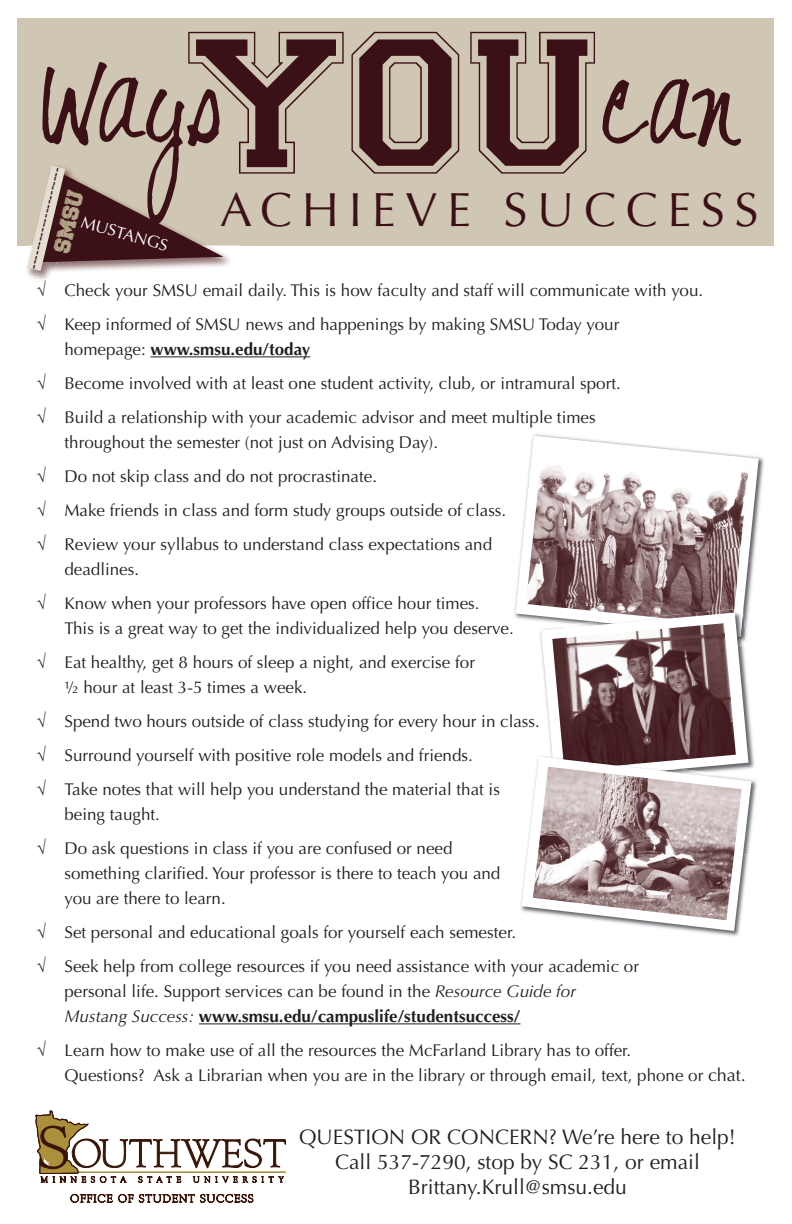
<style>
.page{position:relative;width:792px;height:1224px;background:#fff}
.page>*{position:absolute;margin:0;border:0;box-sizing:border-box;transform-origin:0 0}
.t1{font:120px "Shelter Me";color:#3b1117}
.t2{font:48px "Optima";letter-spacing:.2em;color:#3b1117}
.t3{font:21px/25px "Optima";color:#231f20;text-align:center}
.t4{font:20.1px "Collegiate Black FLF";color:#b2a387}
.t5{font:17px/34px "Optima";color:#231f20}
.t6{font:16.6px "Optima";color:#fff}
.t7{font:14.2px "Helvetica";color:#3b1117}
.s1{font-family:"Collegiate FLF";font-size:170.2px}
.s2{font-weight:700}
.s3{font-style:italic}
.s4{font-size:18px}
</style>
<div class="page">
<div style="left:18px;top:18px;width:756px;height:227px;background:#d0c6b4"></div>
<img style="left:223px;top:245px;width:17px;height:21px">
<img style="left:21px;top:245px;width:27px;height:35px">
<img style="left:36px;top:271px;width:20px;height:6px">
<svg style="left:27px;top:166px;width:196px;height:105px"></svg>
<svg style="left:36px;top:1111px;width:250px;height:92px"></svg>
<img style="left:514px;top:434px;width:250px;height:183px">
<svg style="left:516px;top:436px;width:243px;height:185px"></svg>
<img style="left:526px;top:446px;width:223px;height:171px">
<img style="left:748px;top:695px;width:7px;height:73px">
<img style="left:596px;top:608px;width:147px;height:5px">
<img style="left:651px;top:609px;width:83px;height:4px">
<svg style="left:541px;top:613px;width:207px;height:139px"></svg>
<img style="left:552px;top:623px;width:184px;height:129px">
<img style="left:520px;top:752px;width:232px;height:185px">
<img style="left:752px;top:780px;width:5px;height:45px">
<img style="left:548px;top:754px;width:4px;height:3px">
<img style="left:552px;top:754px;width:128px;height:3px">
<img style="left:563px;top:755px;width:73px;height:2px">
<svg style="left:521px;top:757px;width:231px;height:174px"></svg>
<img style="left:533px;top:767px;width:209px;height:153px">
<hr style="left:150px;top:356px;width:160px;height:1px;background:#231f20">
<hr style="left:199px;top:1023px;width:321px;height:1px;background:#231f20">
<h1 class="t1" style="left:40px;top:30px;width:703px">Ways<span class="s1">YOU</span>can</h1>
<p class="t7" style="left:24px;top:266px;width:106px;rotate:-76deg">----------------------</p>
<p class="t4" style="left:53px;top:250px;width:65px;rotate:-76deg">SMSU</p>
<h2 class="t2" style="left:220px;top:181px;width:540px">AChIEvE SUCCESS</h2>
<p class="t6" style="left:84px;top:213px;width:91px;rotate:15deg">MUSTANgS</p>
<p class="t5" style="left:37px;top:274px;width:668px">√ Check your SMSU email daily. This is how faculty and staff will communicate with you. √ Keep informed of SMSU news and happenings by making SMSU Today your</p>
<p class="t5" style="left:37px;top:333px;width:586px;text-indent:28px">homepage: <span class="s2">www.smsu.edu/today<br></span>√ Become involved with at least one student activity, club, or intramural sport. √ Build a relationship with your academic advisor and meet multiple times</p>
<p class="t5" style="left:37px;top:426px;width:471px;text-indent:28px">throughout the semester (not just on Advising Day).<br>√ Do not skip class and do not procrastinate.<br>√ Make friends in class and form study groups outside of class. √ Review your syllabus to understand class expectations and</p>
<p class="t5" style="left:37px;top:553px;width:445px;text-indent:28px">deadlines.<br>√ Know when your professors have open office hour times.</p>
<p class="t5" style="left:37px;top:612px;width:479px;text-indent:28px">This is a great way to get the individualized help you deserve. √ Eat healthy, get 8 hours of sleep a night, and exercise for</p>
<p class="t5" style="left:37px;top:671px;width:505px;text-indent:28px">½ hour at least 3-5 times a week.<br>√ Spend two hours outside of class studying for every hour in class. √ Surround yourself with positive role models and friends.<br>√ Take notes that will help you understand the material that is</p>
<p class="t5" style="left:37px;top:798px;width:418px;text-indent:28px">being taught.<br>√ Do ask questions in class if you are confused or need</p>
<p class="t5" style="left:65px;top:861px;width:437px;line-height:25px">something clarified. Your professor is there to teach you and you are there to learn.</p>
<p class="t5" style="left:37px;top:916px;width:604px">√ Set personal and educational goals for yourself each semester.<br>√ Seek help from college resources if you need assistance with your academic or</p>
<p class="t5" style="left:65px;top:979px;width:513px;line-height:25px">personal life. Support services can be found in the <span class="s3">Resource Guide for<br>Mustang Success:</span> <span class="s2">www.smsu.edu/campuslife/studentsuccess/</span></p>
<p class="t5" style="left:65px;top:1038px;width:683px;line-height:25px;text-indent:-28px">√ Learn how to make use of all the resources the McFarland Library has to offer.<br>Questions? Ask a Librarian when you are in the library or through email, text, phone or <span class="s4">chat.</span></p>
<p class="t3" style="left:299px;top:1125px;width:438px">QUESTION OR CONCERN? We’re here to help!<br>Call 537-7290, stop by SC 231, or email<br>Brittany.Krull@smsu.edu</p>
</div>
